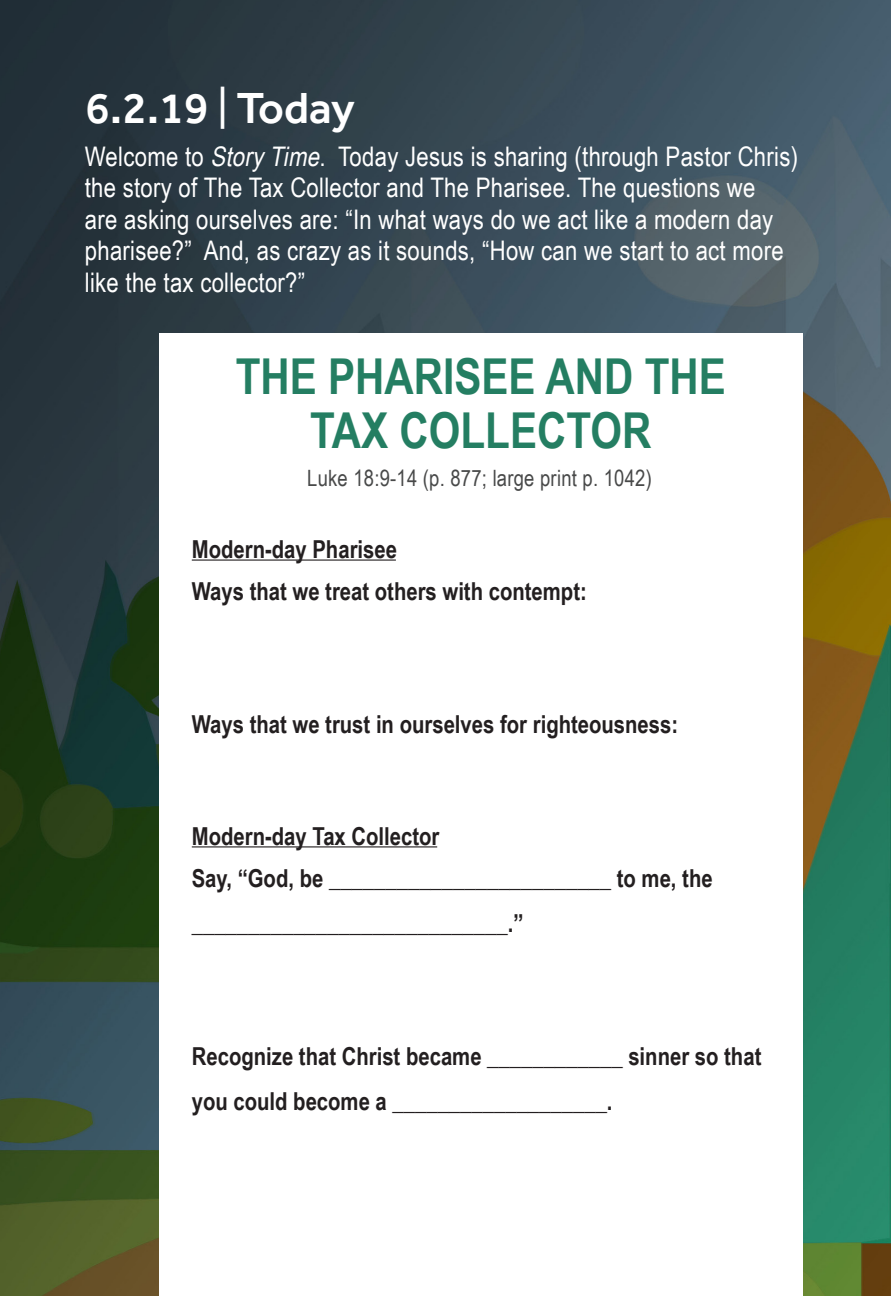
<style>
.page{position:relative;width:891px;height:1296px;background:#fff}
.page>*{position:absolute;margin:0;border:0;box-sizing:border-box;transform-origin:0 0}
.t1{font:700 49.5px/54px "Arial Narrow";color:#247e62;text-align:center}
.t2{font:500 45px "Effra";color:#fff}
.t3{font:27px/31.5px "Arial Narrow";letter-spacing:.01em;color:#fff}
.t4{font:700 24.75px/41.6px "Arial Narrow";color:#231f20}
.t5{font:22.5px "Arial Narrow";letter-spacing:.01em;color:#484949}
.s1{font-family:"Arial";font-weight:400}
.s2{font-style:italic}
</style>
<div class="page">
<img style="left:0;top:0;width:891px;height:1296px">
<div style="left:159px;top:333px;width:644px;height:963px;background:#fff"></div>
<hr style="left:192px;top:560px;width:204px;height:1px;background:#231f20">
<hr style="left:192px;top:846px;width:245px;height:1px;background:#231f20">
<h2 class="t2" style="left:85px;top:82px;width:271px">6.2.19 <span class="s1">|</span> Today</h2>
<p class="t3" style="left:85px;top:139px;width:715px">Welcome to <span class="s2">StoryTime</span>. Today Jesus is sharing (through Pastor Chris) the story of The Tax Collector and The Pharisee. The questions we<br>are asking ourselves are: “In what ways do we act like a modern day pharisee?” And, as crazy as it sounds, “How can we start to act more like the tax collector?”</p>
<h1 class="t1" style="left:236px;top:347px;width:492px">THE PHARISEE AND THE<br>TAX COLLECTOR</h1>
<p class="t5" style="left:307px;top:462px;width:346px">Luke 18:9-14 (p. 877; large print p. 1042)</p>
<p class="t4" style="left:192px;top:528px;width:397px">Modern-day Pharisee<br>Ways that we treat others with contempt:</p>
<p class="t4" style="left:192px;top:702px;width:488px">Ways that we trust in ourselves for righteousness:</p>
<p class="t4" style="left:192px;top:814px;width:522px">Modern-day Tax Collector<br>Say, “God, be _________________________ to me, the</p>
<p class="t4" style="left:192px;top:901px;width:333px">____________________________.”</p>
<p class="t4" style="left:192px;top:1032px;width:571px;line-height:45px">Recognize that Christ became ____________ sinner so that you could become a ___________________.</p>
</div>
